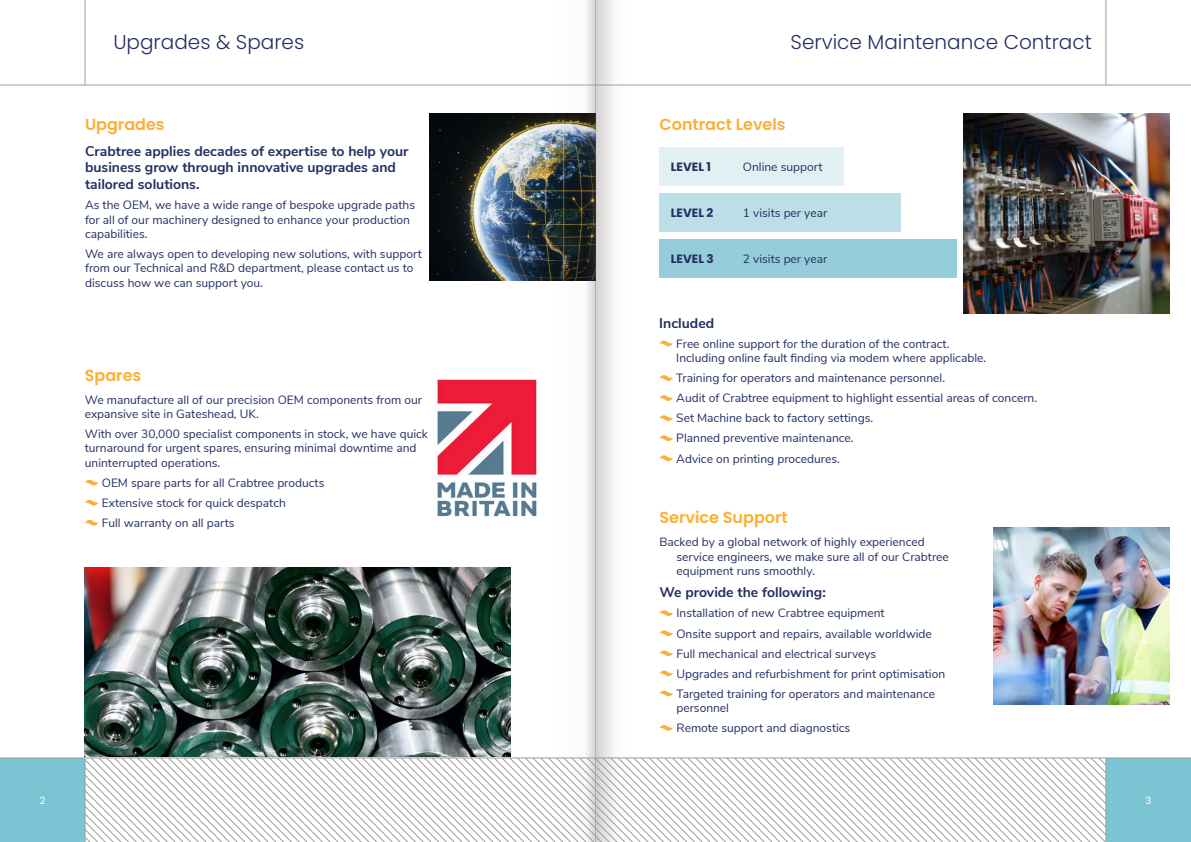
<style>
.page{position:relative;width:1191px;height:842px;background:#fff}
.page>*{position:absolute;margin:0;border:0;box-sizing:border-box;transform-origin:0 0}
.t1{font:300 20px "Poppins";color:#232e62}
.t2{font:600 16px "Poppins";color:#fbaf34}
.t3{font:700 14px/16.8px "Nunito Sans";color:#232e62}
.t4{font:12px/20.1px "Nunito Sans";color:#232e62}
.t5{font:700 12px "Poppins";color:#232e62}
.t6{font:10px "Poppins";color:#fff}
</style>
<div class="page">
<img style="left:85px;top:567px;width:357px;height:190px">
<div style="left:430px;top:113px;width:12px;height:168px;background:#060b0e"></div>
<svg style="left:85px;top:480px;width:13px;height:5px"></svg>
<svg style="left:85px;top:500px;width:13px;height:5px"></svg>
<svg style="left:85px;top:520px;width:13px;height:6px"></svg>
<img style="left:436px;top:379px;width:6px;height:138px">
<img style="left:993px;top:528px;width:177px;height:176px">
<img style="left:964px;top:113px;width:206px;height:201px">
<div style="left:659px;top:147px;width:185px;height:39px;background:#e2f0f3"></div>
<div style="left:659px;top:193px;width:241px;height:39px;background:#bcdee6"></div>
<div style="left:659px;top:239px;width:298px;height:39px;background:#95ceda"></div>
<svg style="left:595px;top:0;width:153px;height:758px"></svg>
<img style="left:442px;top:0;width:153px;height:758px">
<hr style="left:595px;top:85px;width:596px;height:1px;background:#a19c9b">
<hr style="left:0;top:85px;width:595px;height:1px;background:#a19c9b">
<svg style="left:595px;top:759px;width:510px;height:83px"></svg>
<svg style="left:86px;top:759px;width:509px;height:83px"></svg>
<div style="left:1105px;top:758px;width:86px;height:84px;background:#7ac4d3"></div>
<div style="left:0;top:758px;width:85px;height:84px;background:#7ac4d3"></div>
<hr style="left:1105px;top:0;width:1px;height:85px;background:#a19c9b">
<hr style="left:85px;top:0;width:1px;height:85px;background:#a19c9b">
<hr style="left:1105px;top:758px;width:1px;height:84px;background:#a19c9b">
<hr style="left:0;top:758px;width:1191px;height:1px;background:#a19c9b">
<hr style="left:85px;top:758px;width:1px;height:84px;background:#a19c9b">
<h1 class="t1" style="left:113px;top:31px;width:192px">Upgrades &amp; Spares</h1>
<h2 class="t2" style="left:85px;top:115px;width:81px">Upgrades</h2>
<p class="t3" style="left:85px;top:141px;width:325px">Crabtree applies decades of expertise to help your business grow through innovative upgrades and tailored solutions.</p>
<p class="t4" style="left:85px;top:197px;width:332px;line-height:14.4px">As the OEM, we have a wide range of bespoke upgrade paths for all of our machinery designed to enhance your production capabilities.</p>
<p class="t4" style="left:85px;top:246px;width:338px;line-height:14.4px">We are always open to developing new solutions, with support from our Technical and R&amp;D department, please contact us to discuss how we can support you.</p>
<h2 class="t2" style="left:85px;top:366px;width:58px">Spares</h2>
<p class="t4" style="left:85px;top:391px;width:339px;line-height:14.4px">We manufacture all of our precision OEM components from our expansive site in Gateshead, UK.</p>
<p class="t4" style="left:85px;top:426px;width:344px;line-height:14.4px">With over 30,000 specialist components in stock, we have quick turnaround for urgent spares, ensuring minimal downtime and uninterrupted operations.</p>
<p class="t4" style="left:102px;top:472px;width:224px">OEM spare parts for all Crabtree products<br>Extensive stock for quick despatch<br>Full warranty on all parts</p>
<h1 class="t1" style="left:790px;top:30px;width:303px">Service Maintenance Contract</h1>
<h2 class="t2" style="left:659px;top:115px;width:128px">Contract Levels</h2>
<p class="t5" style="left:671px;top:159px;width:42px">LEVEL 1</p>
<p class="t4" style="left:743px;top:156px;width:81px">Online support</p>
<p class="t5" style="left:671px;top:206px;width:44px">LEVEL 2</p>
<p class="t4" style="left:743px;top:202px;width:86px">1 visits per year</p>
<p class="t5" style="left:671px;top:252px;width:44px">LEVEL 3</p>
<p class="t4" style="left:743px;top:248px;width:86px">2 visits per year</p>
<p class="t3" style="left:659px;top:314px;width:56px">Included</p>
<p class="t4" style="left:676px;top:336px;width:311px;line-height:14.4px">Free online support for the duration of the contract.<br>Including online fault finding via modem where applicable.</p>
<p class="t4" style="left:676px;top:367px;width:362px">Training for operators and maintenance personnel.<br>Audit of Crabtree equipment to highlight essential areas of concern.<br>Set Machine back to factory settings.<br>Planned preventive maintenance.<br>Advice on printing procedures.</p>
<h2 class="t2" style="left:659px;top:508px;width:130px">Service Support</h2>
<p class="t4" style="left:676px;top:534px;width:274px;line-height:14.4px;text-indent:-17px">Backed by a global network of highly experienced service engineers, we make sure all of our Crabtree equipment runs smoothly.</p>
<p class="t3" style="left:659px;top:583px;width:168px">We provide the following:</p>
<p class="t4" style="left:676px;top:602px;width:270px">Installation of new Crabtree equipment<br>Onsite support and repairs, available worldwide Full mechanical and electrical surveys<br>Upgrades and refurbishment for print optimisation Targeted training for operators and maintenance</p>
<p class="t4" style="left:676px;top:697px;width:175px">personnel<br>Remote support and diagnostics</p>
<p class="t6" style="left:40px;top:794px;width:7px">2</p>
<p class="t6" style="left:1145px;top:794px;width:7px">3</p>
</div>
